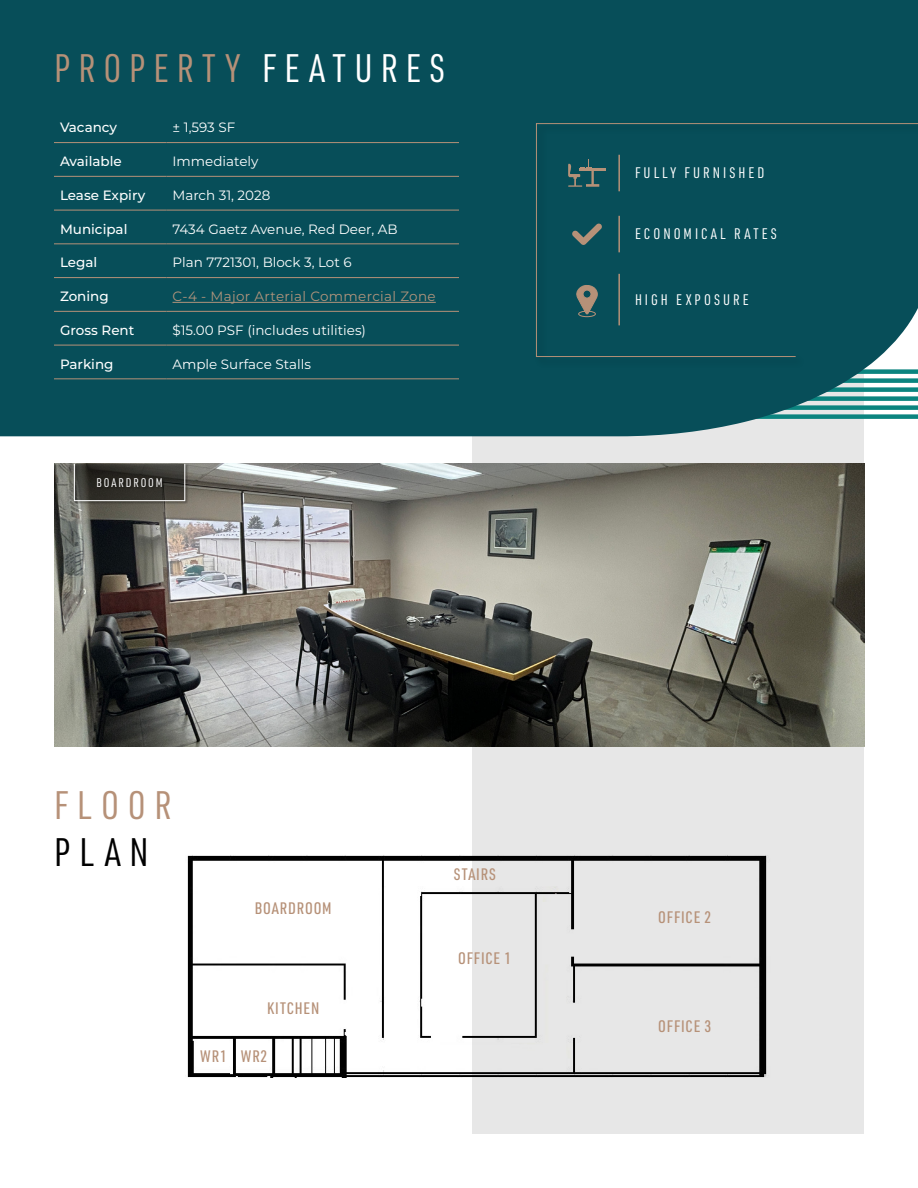
<style>
.page{position:relative;width:918px;height:1188px;background:#fff}
.page>*{position:absolute;margin:0;border:0;box-sizing:border-box;transform-origin:0 0}
.t1{font:39px "URWDIN Cond";letter-spacing:.21em;color:#b69178}
.t2{font:39px "URWDIN Cond";color:#000}
.t3{font:500 16.35px "URWDIN Cond";letter-spacing:.05em;color:#b69178}
.t4{font:15px "URWDIN Cond";letter-spacing:.2em;color:#fff}
.t5{font:13.5px "Montserrat";color:#fff}
.t6{font:500 13.5px "Montserrat";color:#fff}
.t7{font:13.5px "Montserrat";letter-spacing:.025em;color:#b1947c}
.t8{font:12.3px "URWDIN Cond";letter-spacing:.15em;color:#fff}
.s1{color:#fff}
</style>
<div class="page">
<div style="left:473px;top:280px;width:391px;height:854px;background:#e7e7e7"></div>
<div style="left:0;top:0;width:918px;height:436px;background:#074e59"></div>
<div style="left:534px;top:121px;width:384px;height:247px;background:#000;opacity:.42"></div>
<div style="left:536px;top:123px;width:382px;height:234px;background:#074e59"></div>
<hr style="left:618px;top:155px;width:2px;height:36px;background:#b69178">
<hr style="left:618px;top:216px;width:2px;height:36px;background:#b69178">
<hr style="left:618px;top:274px;width:2px;height:51px;background:#b69178">
<svg style="left:572px;top:223px;width:30px;height:22px"></svg>
<svg style="left:575px;top:284px;width:23px;height:34px"></svg>
<hr style="left:579px;top:169px;width:27px;height:2px;background:#b69178">
<svg style="left:568px;top:159px;width:31px;height:28px"></svg>
<hr style="left:54px;top:142px;width:113px;height:1px;background:#b69178">
<hr style="left:167px;top:142px;width:292px;height:1px;background:#b69178">
<hr style="left:54px;top:176px;width:113px;height:1px;background:#b69178">
<hr style="left:167px;top:176px;width:292px;height:1px;background:#b69178">
<hr style="left:54px;top:210px;width:113px;height:1px;background:#b69178">
<hr style="left:167px;top:210px;width:292px;height:1px;background:#b69178">
<hr style="left:54px;top:244px;width:113px;height:1px;background:#b69178">
<hr style="left:167px;top:244px;width:292px;height:1px;background:#b69178">
<hr style="left:54px;top:277px;width:113px;height:1px;background:#b69178">
<hr style="left:167px;top:277px;width:292px;height:1px;background:#b69178">
<hr style="left:54px;top:311px;width:113px;height:1px;background:#b69178">
<hr style="left:167px;top:311px;width:292px;height:1px;background:#b69178">
<hr style="left:54px;top:345px;width:113px;height:1px;background:#b69178">
<hr style="left:167px;top:345px;width:292px;height:1px;background:#b69178">
<hr style="left:54px;top:379px;width:113px;height:1px;background:#b69178">
<hr style="left:167px;top:379px;width:292px;height:1px;background:#b69178">
<hr style="left:173px;top:302px;width:263px;height:1px;background:#b1947c">
<img style="left:54px;top:464px;width:810px;height:282px">
<div style="left:74px;top:464px;width:115px;height:41px;background:#000;opacity:.5"></div>
<svg style="left:76px;top:465px;width:107px;height:34px;background:#312f2a"></svg>
<div style="left:74px;top:463px;width:111px;height:38px;border:1px solid #fff"></div>
<img style="left:187px;top:853px;width:580px;height:224px">
<h1 class="t1" style="left:54px;top:54px;width:393px">PROPERTY <span class="s1">FEATURES</span></h1>
<p class="t6" style="left:60px;top:122px;width:59px">Vacancy</p>
<p class="t5" style="left:172px;top:121px;width:64px">± 1,593 SF</p>
<p class="t6" style="left:60px;top:156px;width:63px">Available</p>
<p class="t5" style="left:172px;top:155px;width:87px">Immediately</p>
<p class="t6" style="left:60px;top:190px;width:87px">Lease Expiry</p>
<p class="t5" style="left:172px;top:189px;width:99px">March 31, 2028</p>
<p class="t6" style="left:60px;top:223px;width:69px">Municipal</p>
<p class="t5" style="left:172px;top:222px;width:227px">7434 Gaetz Avenue, Red Deer, AB</p>
<p class="t6" style="left:60px;top:257px;width:39px">Legal</p>
<p class="t5" style="left:172px;top:256px;width:181px">Plan 7721301, Block 3, Lot 6</p>
<p class="t6" style="left:60px;top:291px;width:50px">Zoning</p>
<p class="t7" style="left:172px;top:290px;width:265px">C-4 - Major Arterial Commercial Zone</p>
<p class="t6" style="left:60px;top:325px;width:76px">Gross Rent</p>
<p class="t5" style="left:172px;top:324px;width:195px">$15.00 PSF (includes utilities)</p>
<p class="t6" style="left:60px;top:358px;width:55px">Parking</p>
<p class="t5" style="left:172px;top:357px;width:140px">Ample Surface Stalls</p>
<p class="t8" style="left:97px;top:478px;width:68px">BOARDROOM</p>
<h1 class="t1" style="left:54px;top:791px;width:119px">FLOOR</h1>
<h1 class="t2" style="left:54px;top:838px;width:96px">PLAN</h1>
<p class="t3" style="left:255px;top:899px;width:79px">BOARDROOM</p>
<p class="t3" style="left:267px;top:999px;width:54px">KITCHEN</p>
<p class="t3" style="left:200px;top:1047px;width:69px">WR1 WR2</p>
<p class="t3" style="left:454px;top:865px;width:43px">STAIRS</p>
<p class="t3" style="left:458px;top:948px;width:55px">OFFICE 1</p>
<p class="t4" style="left:635px;top:168px;width:131px">FULLY FURNISHED</p>
<p class="t4" style="left:635px;top:229px;width:143px">ECONOMICAL RATES</p>
<p class="t4" style="left:635px;top:294px;width:115px">HIGH EXPOSURE</p>
<p class="t3" style="left:658px;top:907px;width:55px">OFFICE 2</p>
<p class="t3" style="left:658px;top:1017px;width:55px">OFFICE 3</p>
</div>
